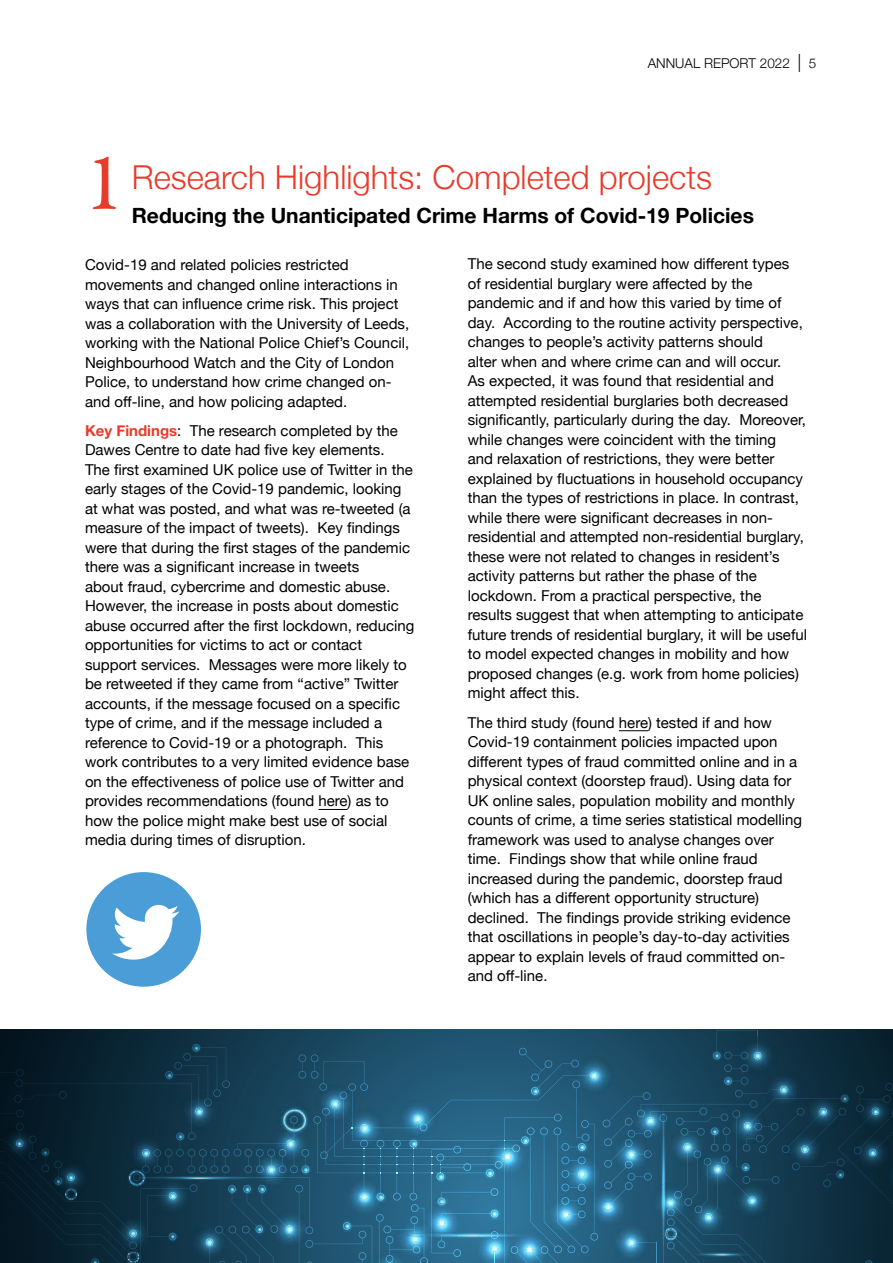
<style>
.page{position:relative;width:893px;height:1263px;background:#fff}
.page>*{position:absolute;margin:0;border:0;box-sizing:border-box;transform-origin:0 0}
.t1{font:82.5px "Garamond Premr Pro";color:#e73b2b}
.t2{font:300 33px "Helvetica Neue";color:#e73b2b}
.t3{font:700 21px "Helvetica Neue";color:#000}
.t4{font:15px/19.5px "Helvetica Neue";color:#000}
.t5{font:300 13.5px "Helvetica Neue";color:#000}
.s1{font-size:18px}
.s2{font-weight:700;color:#e73b2b}
</style>
<div class="page">
<hr style="left:318px;top:809px;width:30px;height:1px;background:#000">
<svg style="left:619px;top:730px;width:29px;height:1px"></svg>
<div style="left:86px;top:872px;width:115px;height:115px;background:#4a9dd6;border-radius:50%"></div>
<svg style="left:112px;top:905px;width:67px;height:54px"></svg>
<svg style="left:0;top:1030px;width:893px;height:233px;background:#1b4a63"></svg>
<p class="t5" style="left:648px;top:53px;width:170px">ANNUAL REPORT 2022 <span class="s1">|</span> 5</p>
<h1 class="t1" style="left:84px;top:133px;width:42px">1</h1>
<h2 class="t2" style="left:132px;top:150px;width:582px">Research Highlights: Completed projects</h2>
<h3 class="t3" style="left:132px;top:199px;width:624px">Reducing the Unanticipated Crime Harms of Covid-19 Policies</h3>
<p class="t4" style="left:85px;top:256px;width:326px">Covid-19 and related policies restricted movements and changed online interactions in ways that can influence crime risk. This project was a collaboration with the University of Leeds, working with the National Police Chief’s Council, Neighbourhood Watch and the City of London Police, to understand how crime changed on&shy;and off-line, and how policing adapted.</p>
<p class="t4" style="left:85px;top:422px;width:331px"><span class="s2">Key Findings</span>: The research completed by the Dawes Centre to date had five key elements.<br>The first examined UK police use of Twitter in the early stages of the Covid-19 pandemic, looking at what was posted, and what was re-tweeted (a measure of the impact of tweets). Key findings were that during the first stages of the pandemic there was a significant increase in tweets<br>about fraud, cybercrime and domestic abuse.<br>However, the increase in posts about domestic abuse occurred after the first lockdown, reducing opportunities for victims to act or contact support services. Messages were more likely to be retweeted if they came from “active” Twitter accounts, if the message focused on a specific type of crime, and if the message included a reference to Covid-19 or a photograph. This work contributes to a very limited evidence base on the effectiveness of police use of Twitter and provides recommendations (found here) as to how the police might make best use of social media during times of disruption.</p>
<p class="t4" style="left:468px;top:255px;width:341px">The second study examined how different types<br>of residential burglary were affected by the pandemic and if and how this varied by time of day. According to the routine activity perspective, changes to people’s activity patterns should<br>alter when and where crime can and will occur.<br>As expected, it was found that residential and attempted residential burglaries both decreased significantly, particularly during the day. Moreover, while changes were coincident with the timing<br>and relaxation of restrictions, they were better explained by fluctuations in household occupancy than the types of restrictions in place. In contrast, while there were significant decreases in non&shy;residential and attempted non-residential burglary, these were not related to changes in resident’s activity patterns but rather the phase of the lockdown. From a practical perspective, the results suggest that when attempting to anticipate future trends of residential burglary, it will be useful to model expected changes in mobility and how proposed changes (e.g. work from home policies) might affect this.</p>
<p class="t4" style="left:468px;top:713px;width:336px">The third study (found here) tested if and how Covid-19 containment policies impacted upon different types of fraud committed online and in a physical context (doorstep fraud). Using data for UK online sales, population mobility and monthly counts of crime, a time series statistical modelling framework was used to analyse changes over time. Findings show that while online fraud increased during the pandemic, doorstep fraud (which has a different opportunity structure) declined. The findings provide striking evidence that oscillations in people’s day-to-day activities appear to explain levels of fraud committed on&shy;and off-line.</p>
</div>
